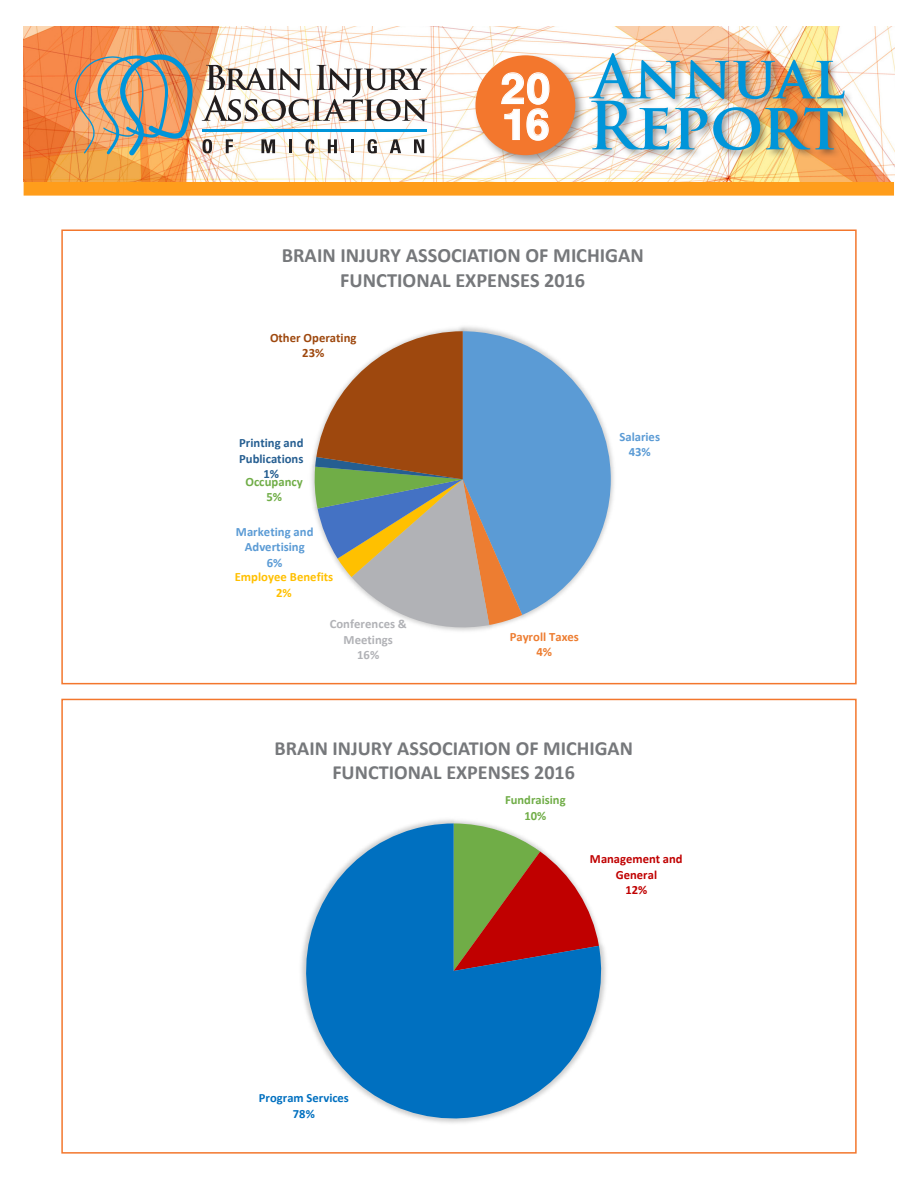
<style>
.page{position:relative;width:918px;height:1188px;background:#fff}
.page>*{position:absolute;margin:0;border:0;box-sizing:border-box;transform-origin:0 0}
.t1{font:700 64.5px "Trajan Pro";letter-spacing:-.02em;color:#0095d9}
.t2{font:700 58.5px "Trajan Pro";color:#0095d9}
.t3{font:700 45.75px "Nimbus San";color:#fff}
.t4{font:700 20.25px/24.9px "Calibri";color:#76787b;text-align:center}
.t5{font:700 20.1px/24.6px "Calibri";color:#76787b;text-align:center}
.t6{font:700 12.75px/15.6px "Calibri";color:#5b9bd5;text-align:center}
.t7{font:700 12.75px/15.6px "Calibri";color:#255e91;text-align:center}
.t8{font:700 12.75px/15.6px "Calibri";color:#b1b2b6;text-align:center}
.t9{font:700 12.75px/15.6px "Calibri";color:#ffc000;text-align:center}
.t10{font:700 12.75px/15.6px "Calibri";color:#9e480e;text-align:center}
.t11{font:700 12.75px/15.6px "Calibri";color:#ed7d31;text-align:center}
.t12{font:700 12.75px/15.6px "Calibri";letter-spacing:.005em;color:#70ad47;text-align:center}
.t13{font:700 12.6px/15.5px "Calibri";color:#c00000;text-align:center}
.t14{font:700 12.6px/15.5px "Calibri";color:#0070c0;text-align:center}
.t15{font:700 12.6px/15.5px "Calibri";color:#70ad47;text-align:center}
</style>
<div class="page">
<div style="left:24px;top:175px;width:870px;height:21px;background:#ff9d1b"></div>
<img style="left:24px;top:27px;width:870px;height:155px">
<svg style="left:75px;top:54px;width:118px;height:101px;background:#c49c78"></svg>
<hr style="left:202px;top:130px;width:225px;height:2px;background:#0095d9">
<svg style="left:202px;top:65px;width:225px;height:56px"></svg>
<svg style="left:203px;top:139px;width:9px;height:14px"></svg>
<svg style="left:226px;top:139px;width:7px;height:14px"></svg>
<svg style="left:261px;top:139px;width:14px;height:14px"></svg>
<hr style="left:289px;top:139px;width:3px;height:14px;background:#231f20">
<svg style="left:306px;top:139px;width:8px;height:14px"></svg>
<svg style="left:328px;top:139px;width:9px;height:14px"></svg>
<hr style="left:351px;top:139px;width:3px;height:14px;background:#231f20">
<svg style="left:368px;top:139px;width:9px;height:14px"></svg>
<svg style="left:390px;top:139px;width:11px;height:14px"></svg>
<svg style="left:414px;top:139px;width:10px;height:14px"></svg>
<div style="left:472px;top:52px;width:115px;height:115px;background:#231f20;opacity:.45"></div>
<div style="left:475px;top:55px;width:100px;height:100px;background:#f3772d;border-radius:50%"></div>
<svg style="left:501px;top:72px;width:49px;height:69px"></svg>
<div style="left:587px;top:52px;width:266px;height:108px;background:#231f20;opacity:.45"></div>
<div style="left:61px;top:230px;width:796px;height:454px;border:2px solid #f3772d"></div>
<div style="left:61px;top:699px;width:796px;height:455px;border:2px solid #f3772d"></div>
<svg style="left:311px;top:326px;width:303px;height:305px"></svg>
<svg style="left:301px;top:819px;width:305px;height:304px"></svg>
<p class="t3" style="left:500px;top:63px;width:53px">20</p>
<p class="t3" style="left:501px;top:99px;width:51px">16</p>
<p class="t2" style="left:593px;top:41px;width:254px">Annual</p>
<p class="t1" style="left:587px;top:86px;width:259px">Report</p>
<p class="t4" style="left:282px;top:242px;width:364px">BRAIN INJURY ASSOCIATION OF MICHIGAN<br>FUNCTIONAL EXPENSES 2016</p>
<p class="t10" style="left:270px;top:329px;width:88px">Other Operating<br>23%</p>
<p class="t7" style="left:239px;top:435px;width:66px">Printing and<br>Publications<br>1%</p>
<p class="t12" style="left:245px;top:473px;width:59px">Occupancy<br>5%</p>
<p class="t6" style="left:236px;top:523px;width:79px">Marketing and<br>Advertising<br>6%</p>
<p class="t9" style="left:235px;top:569px;width:100px">Employee Benefits<br>2%</p>
<p class="t8" style="left:330px;top:616px;width:79px">Conferences &amp;<br>Meetings<br>16%</p>
<p class="t6" style="left:619px;top:428px;width:42px">Salaries<br>43%</p>
<p class="t11" style="left:510px;top:628px;width:71px">Payroll Taxes<br>4%</p>
<p class="t5" style="left:274px;top:735px;width:360px">BRAIN INJURY ASSOCIATION OF MICHIGAN<br>FUNCTIONAL EXPENSES 2016</p>
<p class="t14" style="left:259px;top:1090px;width:92px">Program Services<br>78%</p>
<p class="t15" style="left:505px;top:792px;width:62px">Fundraising<br>10%</p>
<p class="t13" style="left:590px;top:851px;width:94px">Management and<br>General<br>12%</p>
</div>
